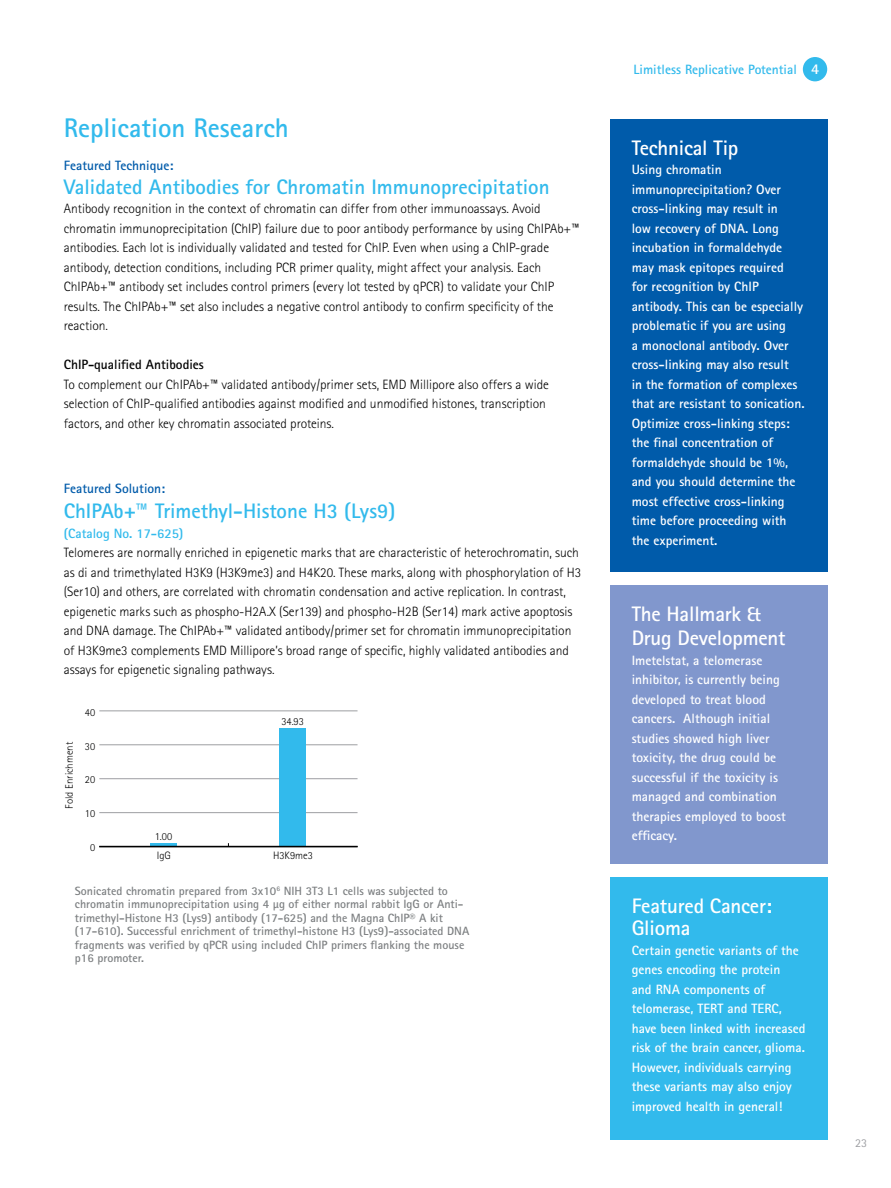
<style>
.page{position:relative;width:891px;height:1188px;background:#fff}
.page>*{position:absolute;margin:0;border:0;box-sizing:border-box;transform-origin:0 0}
.t1{font:700 27px "Merck Sans Serif Pro";color:#32baec}
.t2{font:700 21px "Merck Sans Serif Pro";color:#32baec}
.t3{font:700 21px/22.5px "Merck Sans Serif Pro";letter-spacing:-.01em;color:#fff}
.t4{font:300 13.5px/19.5px "Merck Sans Serif Pro";color:#000}
.t5{font:700 13.5px/19.5px "Merck Sans Serif Pro";color:#fff}
.t6{font:700 13.5px "Merck Sans Serif Pro";color:#32baec}
.t7{font:700 13.5px "Merck Sans Serif Pro";color:#005baa}
.t8{font:700 13.5px "Merck Sans Serif Pro";color:#000}
.t9{font:700 12px/13.5px "Merck Sans Serif Pro";color:#7d8082}
.t10{font:12px "Merck Sans Serif Pro";color:#9fa0a4}
.t11{font:300 10.8px "Merck Sans Serif Pro";color:#000}
.s1{font-size:15px;color:#fff}
</style>
<div class="page">
<div style="left:803px;top:57px;width:24px;height:24px;background:#32baec;border-radius:50%"></div>
<div style="left:610px;top:877px;width:217px;height:263px;background:#32baec"></div>
<div style="left:610px;top:585px;width:217px;height:279px;background:#8197cd"></div>
<div style="left:610px;top:119px;width:217px;height:452px;background:#005baa"></div>
<hr style="left:99px;top:812px;width:259px;height:1px;background:#9d9ea2">
<hr style="left:99px;top:778px;width:259px;height:1px;background:#9d9ea2">
<hr style="left:99px;top:745px;width:259px;height:1px;background:#9d9ea2">
<hr style="left:99px;top:711px;width:259px;height:1px;background:#9d9ea2">
<svg style="left:151px;top:843px;width:26px;height:3px"></svg>
<div style="left:280px;top:728px;width:26px;height:119px;background:#32baec"></div>
<hr style="left:99px;top:846px;width:259px;height:1px;background:#000">
<h1 class="t1" style="left:64px;top:111px;width:226px">Replication Research</h1>
<p class="t7" style="left:64px;top:157px;width:111px">Featured Technique:</p>
<h2 class="t2" style="left:64px;top:174px;width:487px">Validated Antibodies for Chromatin Immunoprecipitation</h2>
<p class="t4" style="left:64px;top:199px;width:517px">Antibody recognition in the context of chromatin can differ from other immunoassays. Avoid chromatin immunoprecipitation (ChIP) failure due to poor antibody performance by using ChIPAb+™ antibodies. Each lot is individually validated and tested for ChIP. Even when using a ChIP-grade antibody, detection conditions, including PCR primer quality, might affect your analysis. Each ChIPAb+™ antibody set includes control primers (every lot tested by qPCR) to validate your ChIP results. The ChIPAb+™ set also includes a negative control antibody to confirm specificity of the reaction.</p>
<p class="t8" style="left:64px;top:356px;width:142px">ChIP-qualified Antibodies</p>
<p class="t4" style="left:64px;top:375px;width:487px">To complement our ChIPAb+™ validated antibody/primer sets, EMD Millipore also offers a wide selection of ChIP-qualified antibodies against modified and unmodified histones, transcription factors, and other key chromatin associated proteins.</p>
<p class="t7" style="left:64px;top:480px;width:103px">Featured Solution:</p>
<h2 class="t2" style="left:64px;top:498px;width:333px">ChIPAb+™ Trimethyl-Histone H3 (Lys9)</h2>
<p class="t6" style="left:64px;top:525px;width:121px">(Catalog No. 17-625)</p>
<p class="t4" style="left:64px;top:543px;width:519px">Telomeres are normally enriched in epigenetic marks that are characteristic of heterochromatin, such as di and trimethylated H3K9 (H3K9me3) and H4K20. These marks, along with phosphorylation of H3 (Ser10) and others, are correlated with chromatin condensation and active replication. In contrast, epigenetic marks such as phospho-H2A.X (Ser139) and phospho-H2B (Ser14) mark active apoptosis and DNA damage. The ChIPAb+™ validated antibody/primer set for chromatin immunoprecipitation of H3K9me3 complements EMD Millipore’s broad range of specific, highly validated antibodies and assays for epigenetic signaling pathways.</p>
<p class="t11" style="left:63px;top:809px;width:68px;rotate:-90deg">Fold Enrichment</p>
<p class="t11" style="left:85px;top:706px;width:12px">40</p>
<p class="t11" style="left:85px;top:740px;width:12px">30</p>
<p class="t11" style="left:85px;top:774px;width:12px">20</p>
<p class="t11" style="left:85px;top:808px;width:12px">10</p>
<p class="t11" style="left:90px;top:841px;width:7px">0</p>
<p class="t11" style="left:155px;top:830px;width:19px">1.00</p>
<p class="t11" style="left:281px;top:715px;width:24px">34.93</p>
<p class="t11" style="left:157px;top:850px;width:16px">IgG</p>
<p class="t11" style="left:273px;top:850px;width:41px">H3K9me3</p>
<p class="t6" style="left:634px;top:61px;width:187px">Limitless Replicative Potential <span class="s1">4</span></p>
<h2 class="t3" style="left:632px;top:137px;width:108px">Technical Tip</h2>
<p class="t5" style="left:632px;top:160px;width:174px">Using chromatin immunoprecipitation? Over cross-linking may result in<br>low recovery of DNA. Long incubation in formaldehyde may mask epitopes required<br>for recognition by ChIP antibody. This can be especially problematic if you are using<br>a monoclonal antibody. Over cross-linking may also result<br>in the formation of complexes that are resistant to sonication.<br>Optimize cross-linking steps: the final concentration of formaldehyde should be 1%, and you should determine the most effective cross-linking time before proceeding with the experiment.</p>
<h2 class="t3" style="left:632px;top:602px;width:155px;line-height:24px">The Hallmark &amp;<br>Drug Development</h2>
<p class="t5" style="left:632px;top:650px;width:156px">Imetelstat, a telomerase inhibitor, is currently being developed to treat blood cancers. Although initial studies showed high liver toxicity, the drug could be successful if the toxicity is managed and combination therapies employed to boost efficacy.</p>
<p class="t9" style="left:75px;top:884px;width:396px">Sonicated chromatin prepared from 3x10<sup>6</sup> NIH 3T3 L1 cells was subjected to chromatin immunoprecipitation using 4 μg of either normal rabbit IgG or Anti&shy;trimethyl-Histone H3 (Lys9) antibody (17-625) and the Magna ChIP® A kit (17-610). Successful enrichment of trimethyl-histone H3 (Lys9)-associated DNA fragments was verified by qPCR using included ChIP primers flanking the mouse p16 promoter.</p>
<h2 class="t3" style="left:632px;top:894px;width:142px">Featured Cancer:<br>Glioma</h2>
<p class="t5" style="left:632px;top:940px;width:175px">Certain genetic variants of the genes encoding the protein<br>and RNA components of telomerase, TERT and TERC, have been linked with increased risk of the brain cancer, glioma.<br>However, individuals carrying these variants may also enjoy improved health in general!</p>
<p class="t10" style="left:855px;top:1136px;width:13px">23</p>
</div>
